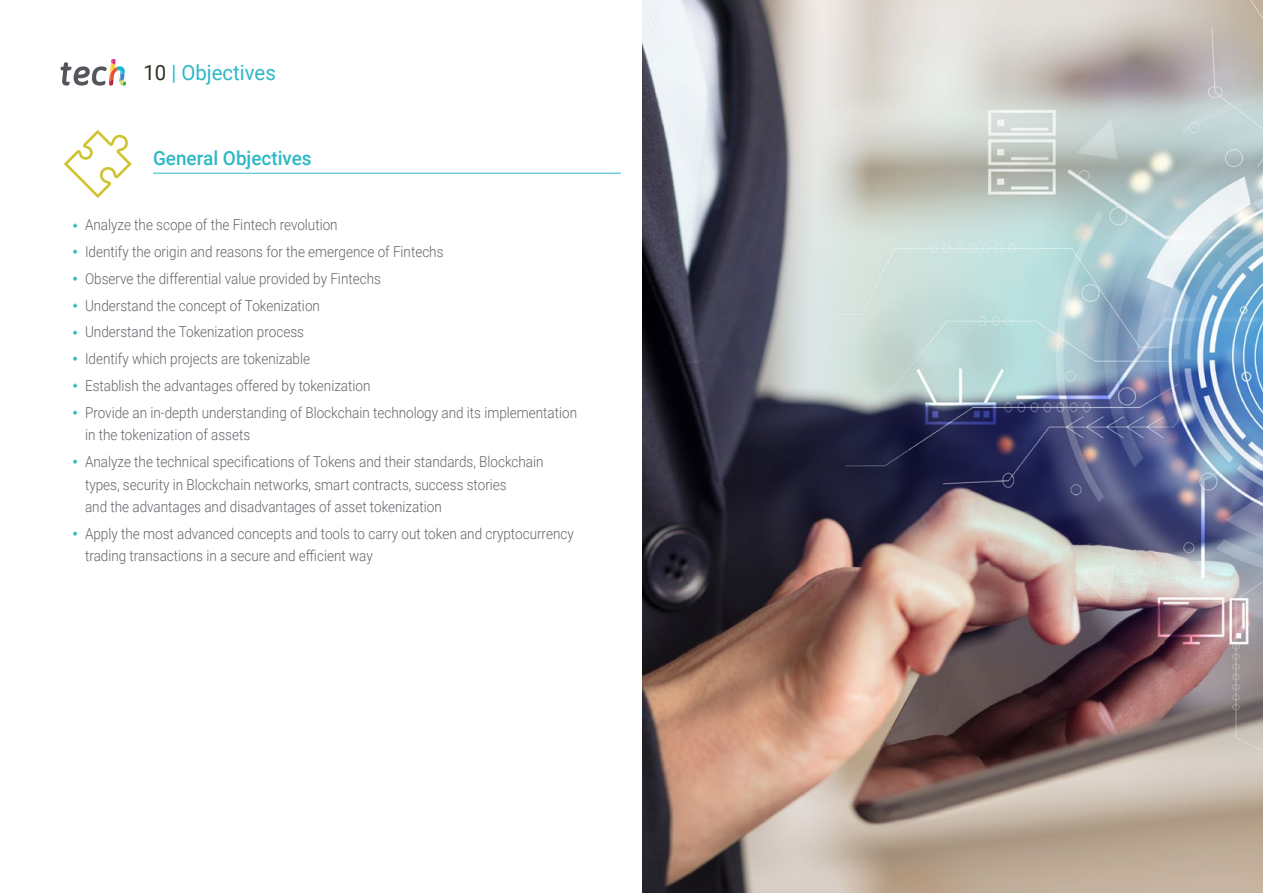
<style>
.page{position:relative;width:1263px;height:893px;background:#fff}
.page>*{position:absolute;margin:0;border:0;box-sizing:border-box;transform-origin:0 0}
.t1{font:21px "Roboto";color:#2db8c5}
.t2{font:500 19.5px "Roboto";color:#2db8c5}
.t3{font:300 15px/26.7px "Roboto";color:#61646a;scale:.9 1}
.s1{color:#312e20}
</style>
<div class="page">
<hr style="left:153px;top:173px;width:468px;height:1px;background:#2db8c5">
<svg style="left:64px;top:130px;width:68px;height:68px"></svg>
<img style="left:642px;top:0;width:621px;height:893px">
<svg style="left:61px;top:59px;width:65px;height:27px"></svg>
<h1 class="t1" style="left:144px;top:57px;width:134px"><span class="s1">10</span> | Objectives</h1>
<h2 class="t2" style="left:153px;top:144px;width:160px">General Objectives</h2>
<p class="t3" style="left:85px;top:211px;width:548px">Analyze the scope of the Fintech revolution<br>Identify the origin and reasons for the emergence of Fintechs<br>Observe the differential value provided by Fintechs<br>Understand the concept of Tokenization<br>Understand the Tokenization process<br>Identify which projects are tokenizable<br>Establish the advantages offered by tokenization<br>Provide an in-depth understanding of Blockchain technology and its implementation</p>
<p class="t3" style="left:85px;top:421px;width:511px">in the tokenization of assets<br>Analyze the technical specifications of Tokens and their standards, Blockchain</p>
<p class="t3" style="left:85px;top:472px;width:470px;line-height:22.5px">types, security in Blockchain networks, smart contracts, success stories and the advantages and disadvantages of asset tokenization</p>
<p class="t3" style="left:85px;top:522px;width:545px;line-height:22.5px">Apply the most advanced concepts and tools to carry out token and cryptocurrency trading transactions in a secure and efficient way</p>
</div>
